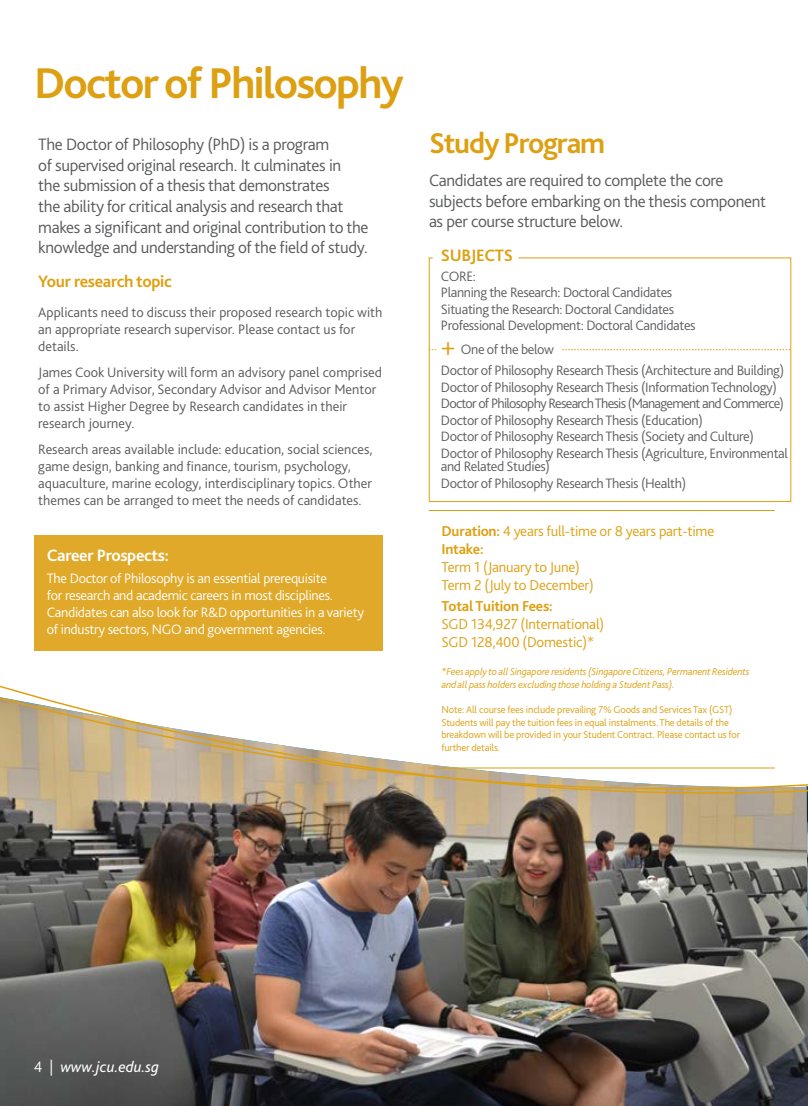
<style>
.page{position:relative;width:808px;height:1106px;background:#fff}
.page>*{position:absolute;margin:0;border:0;box-sizing:border-box;transform-origin:0 0}
.t1{font:700 45px "Bliss 2";letter-spacing:-.04em;color:#dda012}
.t2{font:700 30px "Bliss 2";letter-spacing:-.04em;color:#dda012}
.t3{font:300 17.25px/20.7px "Bliss 2";letter-spacing:-.02em;color:#58595b}
.t4{font:700 17.25px "Bliss 2";letter-spacing:-.02em;color:#dda012}
.t5{font:700 17.25px "Bliss 2";letter-spacing:-.02em;color:#fff}
.t6{font:italic 15.75px "Bliss 2";color:#fff}
.t7{font:300 15px/18px "Bliss 2";letter-spacing:-.015em;color:#dda012}
.t8{font:700 15px "Bliss 2";letter-spacing:-.015em;color:#dda012}
.t9{font:300 14.25px/16.5px "Bliss 2";letter-spacing:-.025em;color:#5d5e61}
.t10{font:300 14.25px/17.1px "Bliss 2";color:#58595b}
.t11{font:300 14.25px/17.1px "Bliss 2";letter-spacing:-.02em;color:#fff}
.t12{font:300 10.5px/12.6px "Bliss 2";letter-spacing:-.015em;color:#dda012}
.t13{font:italic 300 10.5px/12.6px "Bliss 2";letter-spacing:-.015em;color:#dda012}
.s1{font-size:25.5px;color:#dda012}
.s2{font-weight:700}
.s3{font-weight:300;font-style:normal}
</style>
<div class="page">
<img style="left:0;top:376px;width:808px;height:730px">
<svg style="left:429px;top:257px;width:362px;height:245px"></svg>
<hr style="left:429px;top:510px;width:346px;height:1px;background:#dda012">
<hr style="left:429px;top:767px;width:346px;height:1px;background:#dda012">
<svg style="left:562px;top:349px;width:228px;height:1px"></svg>
<div style="left:34px;top:535px;width:349px;height:116px;background:#e0a92a"></div>
<h1 class="t1" style="left:34px;top:55px;width:371px">Doctor of Philosophy</h1>
<p class="t3" style="left:38px;top:134px;width:332px">The Doctor of Philosophy (PhD) is a program<br>of supervised original research. It culminates in<br>the submission of a thesis that demonstrates<br>the ability for critical analysis and research that makes a significant and original contribution to the knowledge and understanding of the field of study.</p>
<p class="t4" style="left:38px;top:270px;width:135px">Your research topic</p>
<p class="t10" style="left:38px;top:303px;width:346px">Applicants need to discuss their proposed research topic with an appropriate research supervisor. Please contact us for details.</p>
<p class="t10" style="left:38px;top:363px;width:345px">James Cook University will form an advisory panel comprised of a Primary Advisor, Secondary Advisor and Advisor Mentor to assist Higher Degree by Research candidates in their research journey.</p>
<p class="t10" style="left:38px;top:440px;width:336px">Research areas available include: education, social sciences, game design, banking and finance, tourism, psychology, aquaculture, marine ecology, interdisciplinary topics. Other themes can be arranged to meet the needs of candidates.</p>
<p class="t5" style="left:47px;top:544px;width:124px">Career Prospects:</p>
<p class="t11" style="left:47px;top:569px;width:319px">The Doctor of Philosophy is an essential prerequisite<br>for research and academic careers in most disciplines.<br>Candidates can also look for R&amp;D opportunities in a variety of industry sectors, NGO and government agencies.</p>
<h2 class="t2" style="left:429px;top:124px;width:178px">Study Program</h2>
<p class="t3" style="left:429px;top:170px;width:339px">Candidates are required to complete the core subjects before embarking on the thesis component as per course structure below.</p>
<p class="t4" style="left:441px;top:244px;width:74px">SUBJECTS</p>
<p class="t9" style="left:441px;top:268px;width:256px">CORE:<br>Planning the Research: Doctoral Candidates Situating the Research: Doctoral Candidates Professional Development: Doctoral Candidates</p>
<p class="t9" style="left:442px;top:341px;width:114px"><span class="s1">+</span> One of the below</p>
<p class="t9" style="left:441px;top:362px;width:348px">Doctor of Philosophy Research Thesis (Architecture and Building)<br>Doctor of Philosophy Research Thesis (Information Technology)<br>Doctor of Philosophy Research Thesis (Management and Commerce)<br>Doctor of Philosophy Research Thesis (Education)<br>Doctor of Philosophy Research Thesis (Society and Culture)<br>Doctor of Philosophy Research Thesis (Agriculture, Environmental</p>
<p class="t9" style="left:441px;top:458px;width:247px">and Related Studies)<br>Doctor of Philosophy Research Thesis (Health)</p>
<p class="t7" style="left:441px;top:522px;width:274px"><span class="s2">Duration:</span> 4 years full-time or 8 years part-time<br><span class="s2">Intake:</span></p>
<p class="t7" style="left:441px;top:558px;width:154px">Term 1 (January to June)<br>Term 2 (July to December)</p>
<p class="t8" style="left:441px;top:597px;width:113px">Total Tuition Fees:</p>
<p class="t7" style="left:441px;top:615px;width:164px">SGD 134,927 (International)<br>SGD 128,400 (Domestic)*</p>
<p class="t13" style="left:441px;top:665px;width:310px">*Fees apply to all Singapore residents (Singapore Citizens, Permanent Residents and all pass holders excluding those holding a Student Pass).</p>
<p class="t12" style="left:441px;top:703px;width:300px">Note: All course fees include prevailing 7% Goods and Services Tax (GST)<br>Students will pay the tuition fees in equal instalments. The details of the breakdown will be provided in your Student Contract. Please contact us for further details.</p>
<p class="t6" style="left:34px;top:1057px;width:127px"><span class="s3">4 |</span> www.jcu.edu.sg</p>
</div>
